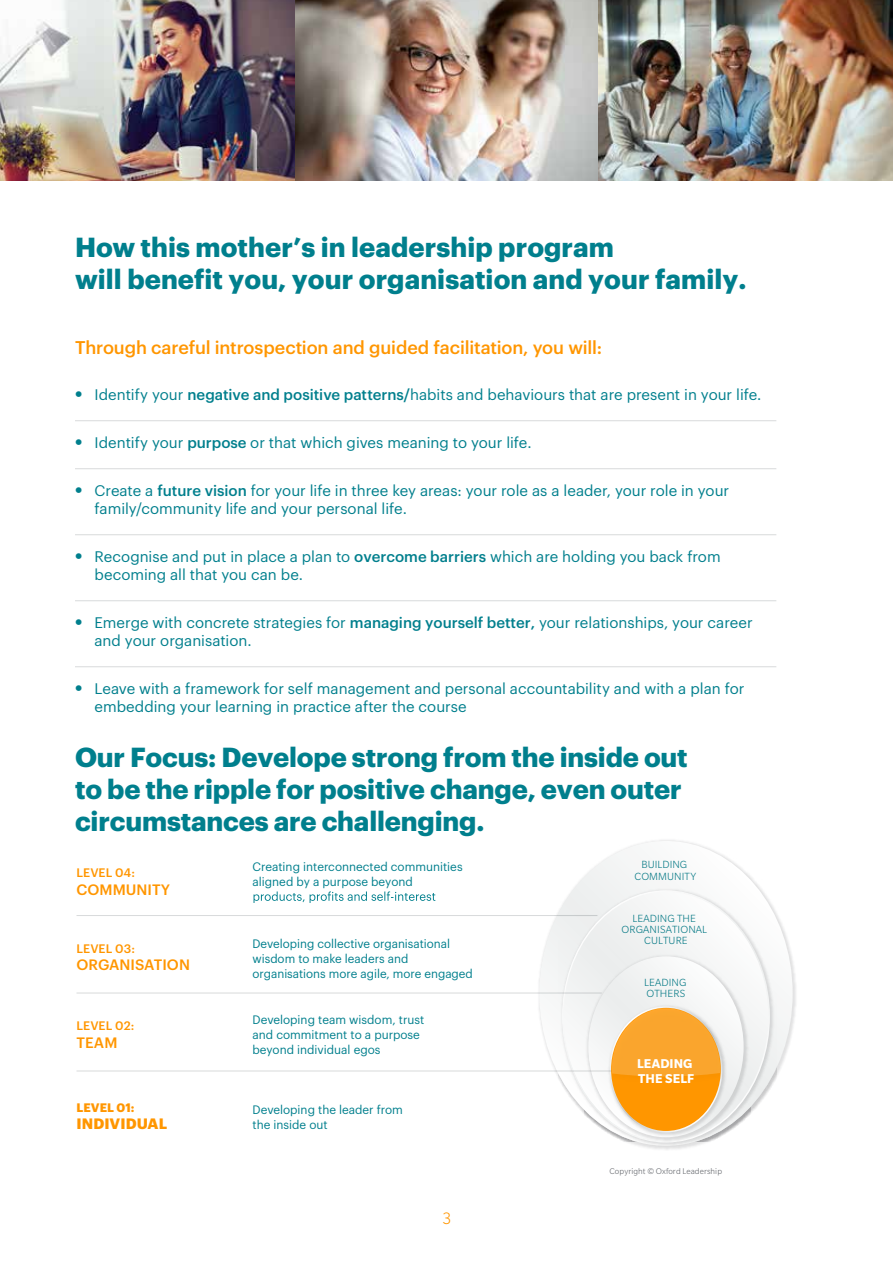
<style>
.page{position:relative;width:893px;height:1263px;background:#fff}
.page>*{position:absolute;margin:0;border:0;box-sizing:border-box;transform-origin:0 0}
.t1{font:700 27px/32.4px "Graphik";letter-spacing:-.005em;color:#007f8d}
.t2{font:500 18px "Graphik";letter-spacing:-.005em;color:#ff9600}
.t3{font:300 18px "Slate Pro";color:#ff9600}
.t4{font:15px/18px "Graphik";color:#007f8d}
.t5{font:500 14.7px "Graphik";color:#ff9600}
.t6{font:700 14.7px "Graphik";letter-spacing:.005em;color:#ff9600}
.t7{font:700 13.95px/14.9px "Slate Pro";letter-spacing:.01em;color:#fff}
.t8{font:12px/15px "Graphik";color:#007f8d}
.t9{font:500 12px "Graphik";letter-spacing:.005em;color:#ff9600}
.t10{font:700 12px "Graphik";letter-spacing:.005em;color:#ff9600}
.t11{font:300 11.25px/11.2px "Slate Pro";letter-spacing:.01em;color:#0b7c88;text-align:center}
.t12{font:300 9px "Slate Pro";letter-spacing:.01em;color:#676a6f}
.s1{font-weight:700;font-size:19.5px}
.s2{font-weight:500}
</style>
<div class="page">
<hr style="left:75px;top:420px;width:701px;height:1px;background:#d8dadb">
<hr style="left:75px;top:468px;width:701px;height:1px;background:#d8dadb">
<hr style="left:75px;top:534px;width:701px;height:1px;background:#d8dadb">
<hr style="left:75px;top:600px;width:701px;height:1px;background:#d8dadb">
<hr style="left:75px;top:666px;width:701px;height:1px;background:#d8dadb">
<svg style="left:547px;top:841px;width:240px;height:99px"></svg>
<img style="left:558px;top:887px;width:218px;height:262px">
<svg style="left:562px;top:890px;width:208px;height:252px"></svg>
<img style="left:501px;top:940px;width:295px;height:201px">
<svg style="left:588px;top:956px;width:156px;height:181px"></svg>
<hr style="left:76px;top:915px;width:521px;height:1px;background:#d8dadb">
<hr style="left:76px;top:993px;width:526px;height:1px;background:#d8dadb">
<hr style="left:76px;top:1071px;width:535px;height:1px;background:#d8dadb">
<svg style="left:254px;top:891px;width:181px;height:12px"></svg>
<img style="left:597px;top:0;width:296px;height:180px">
<img style="left:0;top:0;width:597px;height:180px">
<h1 class="t1" style="left:75px;top:228px;width:673px">How this mother’s in leadership program<br>will benefit you, your organisation and your family.</h1>
<p class="t2" style="left:75px;top:333px;width:529px">Through careful introspection and guided facilitation, you will:</p>
<p class="t4" style="left:75px;top:385px;width:688px"><span class="s1">•</span> Identify your <span class="s2">negative and positive patterns/</span>habits and behaviours that are present in your life.</p>
<p class="t4" style="left:75px;top:433px;width:458px"><span class="s1">•</span> Identify your <span class="s2">purpose</span> or that which gives meaning to your life.</p>
<p class="t4" style="left:94px;top:481px;width:636px;text-indent:-20px"><span class="s1">•</span> Create a <span class="s2">future vision</span> for your life in three key areas: your role as a leader, your role in your family/community life and your personal life.</p>
<p class="t4" style="left:94px;top:547px;width:628px;text-indent:-19px"><span class="s1">•</span> Recognise and put in place a plan to <span class="s2">overcome barriers</span> which are holding you back from becoming all that you can be.</p>
<p class="t4" style="left:95px;top:613px;width:660px;text-indent:-20px"><span class="s1">•</span> Emerge with concrete strategies for <span class="s2">managing yourself better,</span> your relationships, your career and your organisation.</p>
<p class="t4" style="left:95px;top:679px;width:651px;text-indent:-20px"><span class="s1">•</span> Leave with a framework for self management and personal accountability and with a plan for embedding your learning in practice after the course</p>
<h1 class="t1" style="left:75px;top:738px;width:614px">Our Focus: Develope strong from the inside out to be the ripple for positive change, even outer circumstances are challenging.</h1>
<p class="t9" style="left:77px;top:864px;width:60px">LEVEL 04:</p>
<p class="t5" style="left:77px;top:878px;width:95px">COMMUNITY</p>
<p class="t9" style="left:77px;top:939px;width:60px">LEVEL 03:</p>
<p class="t5" style="left:77px;top:953px;width:115px">ORGANISATION</p>
<p class="t9" style="left:77px;top:1017px;width:59px">LEVEL 02:</p>
<p class="t5" style="left:77px;top:1031px;width:42px">TEAM</p>
<p class="t10" style="left:77px;top:1098px;width:60px">LEVEL 01:</p>
<p class="t6" style="left:77px;top:1113px;width:92px">INDIVIDUAL</p>
<p class="t8" style="left:253px;top:859px;width:212px">Creating interconnected communities aligned by a purpose beyond</p>
<p class="t8" style="left:253px;top:936px;width:222px">Developing collective organisational wisdom to make leaders and organisations more agile, more engaged</p>
<p class="t8" style="left:253px;top:1012px;width:173px">Developing team wisdom, trust and commitment to a purpose beyond individual egos</p>
<p class="t8" style="left:253px;top:1102px;width:152px">Developing the leader from the inside out</p>
<p class="t3" style="left:442px;top:1209px;width:10px">3</p>
<p class="t11" style="left:635px;top:859px;width:63px">BUILDING<br>COMMUNITY</p>
<p class="t11" style="left:621px;top:912px;width:87px">LEADING THE<br>ORGANISATIONAL<br>CULTURE</p>
<p class="t11" style="left:644px;top:977px;width:44px;text-align:left">LEADING<br>OTHERS</p>
<p class="t7" style="left:637px;top:1056px;width:58px">LEADING<br>THE SELF</p>
<p class="t12" style="left:609px;top:1167px;width:114px">Copyright © Oxford Leadership</p>
</div>
